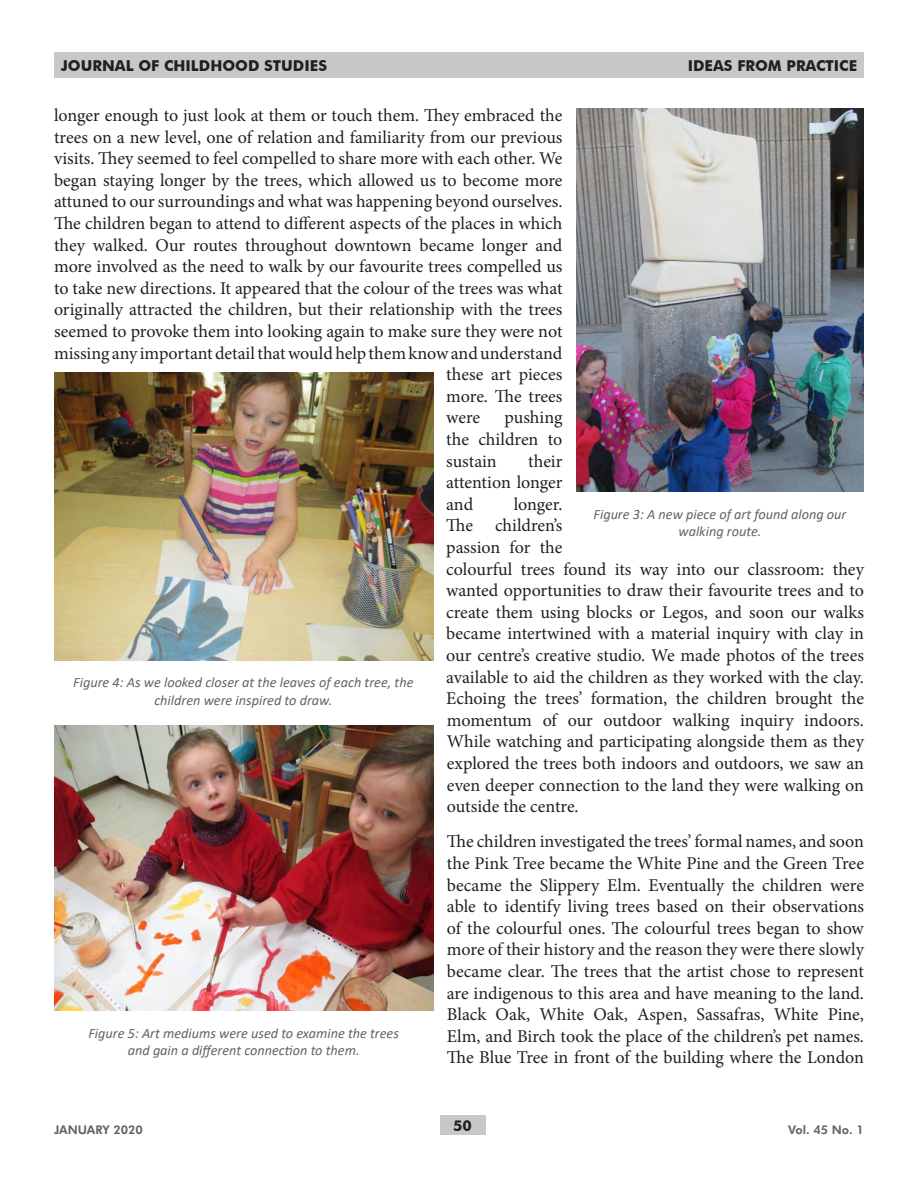
<style>
.page{position:relative;width:918px;height:1188px;background:#fff}
.page>*{position:absolute;margin:0;border:0;box-sizing:border-box;transform-origin:0 0}
.t1{font:18px/21.6px "Minion Pro";color:#231f20;text-align:justify}
.t2{font:700 15px "Futura BT";color:#231f20}
.t3{font:italic 14.25px/17.1px "Calibri";color:#636366;text-align:center}
.t4{font:800 12px "Futura BT";color:#636366}
</style>
<div class="page">
<div style="left:440px;top:1116px;width:45px;height:19px;background:#c7c8ca"></div>
<div style="left:54px;top:52px;width:810px;height:26px;background:#c7c8ca"></div>
<img style="left:576px;top:108px;width:288px;height:384px">
<img style="left:54px;top:372px;width:379px;height:288px">
<img style="left:54px;top:726px;width:379px;height:284px">
<p class="t2" style="left:61px;top:57px;width:268px">JOURNAL OF CHILDHOOD STUDIES</p>
<p class="t2" style="left:688px;top:57px;width:171px">IDEAS FROM PRACTICE</p>
<p class="t1" style="left:54px;top:105px;width:510px">longer enough to just look at them or touch them. They embraced the</p>
<p class="t1" style="left:54px;top:126px;width:510px">trees on a new level, one of relation and familiarity from our previous</p>
<p class="t1" style="left:54px;top:148px;width:510px">visits. They seemed to feel compelled to share more with each other. We</p>
<p class="t1" style="left:54px;top:169px;width:510px">began staying longer by the trees, which allowed us to become more</p>
<p class="t1" style="left:54px;top:191px;width:510px">attuned to our surroundings and what was happening beyond ourselves.</p>
<p class="t1" style="left:54px;top:213px;width:510px">The children began to attend to different aspects of the places in which</p>
<p class="t1" style="left:54px;top:234px;width:510px">they walked. Our routes throughout downtown became longer and</p>
<p class="t1" style="left:54px;top:256px;width:510px">more involved as the need to walk by our favourite trees compelled us</p>
<p class="t1" style="left:54px;top:277px;width:510px">to take new directions. It appeared that the colour of the trees was what</p>
<p class="t1" style="left:54px;top:299px;width:510px">originally attracted the children, but their relationship with the trees</p>
<p class="t1" style="left:54px;top:321px;width:510px">seemed to provoke them into looking again to make sure they were not</p>
<p class="t1" style="left:54px;top:342px;width:510px">missing any important detail that would help them know and understand</p>
<p class="t1" style="left:446px;top:364px;width:118px">these art pieces</p>
<p class="t1" style="left:446px;top:385px;width:118px">more. The trees</p>
<p class="t1" style="left:446px;top:407px;width:35px">were</p>
<p class="t1" style="left:446px;top:407px;width:118px;text-indent:58px">pushing the children to sustain</p>
<p class="t1" style="left:446px;top:450px;width:118px;text-indent:82px">their attention longer and</p>
<p class="t1" style="left:446px;top:493px;width:419px;text-align:left;text-indent:67px">longer.<br>The children’s<br>passion for the<br>colourful trees found its way into our classroom: they wanted opportunities to draw their favourite trees and to create them using blocks or Legos, and soon our walks became intertwined with a material inquiry with clay in our centre’s creative studio. We made photos of the trees available to aid the children as they worked with the clay.<br>Echoing the trees’ formation, the children brought the momentum of our outdoor walking inquiry indoors.<br>While watching and participating alongside them as they explored the trees both indoors and outdoors, we saw an even deeper connection to the land they were walking on outside the centre.</p>
<p class="t1" style="left:447px;top:831px;width:419px">The children investigated the trees’ formal names, and soon the Pink Tree became the White Pine and the Green Tree became the Slippery Elm. Eventually the children were able to identify living trees based on their observations of the colourful ones. The colourful trees began to show more of their history and the reason they were there slowly became clear. The trees that the artist chose to represent are indigenous to this area and have meaning to the land.<br>Black Oak, White Oak, Aspen, Sassafras, White Pine, Elm, and Birch took the place of the children’s pet names.<br>The Blue Tree in front of the building where the London</p>
<p class="t3" style="left:594px;top:505px;width:254px">Figure 3: A new piece of art found along our walking route.</p>
<p class="t3" style="left:73px;top:674px;width:342px">Figure 4: As we looked closer at the leaves of each tree, the children were inspired to draw.</p>
<p class="t3" style="left:88px;top:1024px;width:312px">Figure 5: Art mediums were used to examine the trees and gain a different connection to them.</p>
<p class="t4" style="left:54px;top:1122px;width:90px">JANUARY 2020</p>
<p class="t2" style="left:453px;top:1117px;width:20px">50</p>
<p class="t4" style="left:788px;top:1122px;width:77px">Vol. 45 No. 1</p>
</div>
